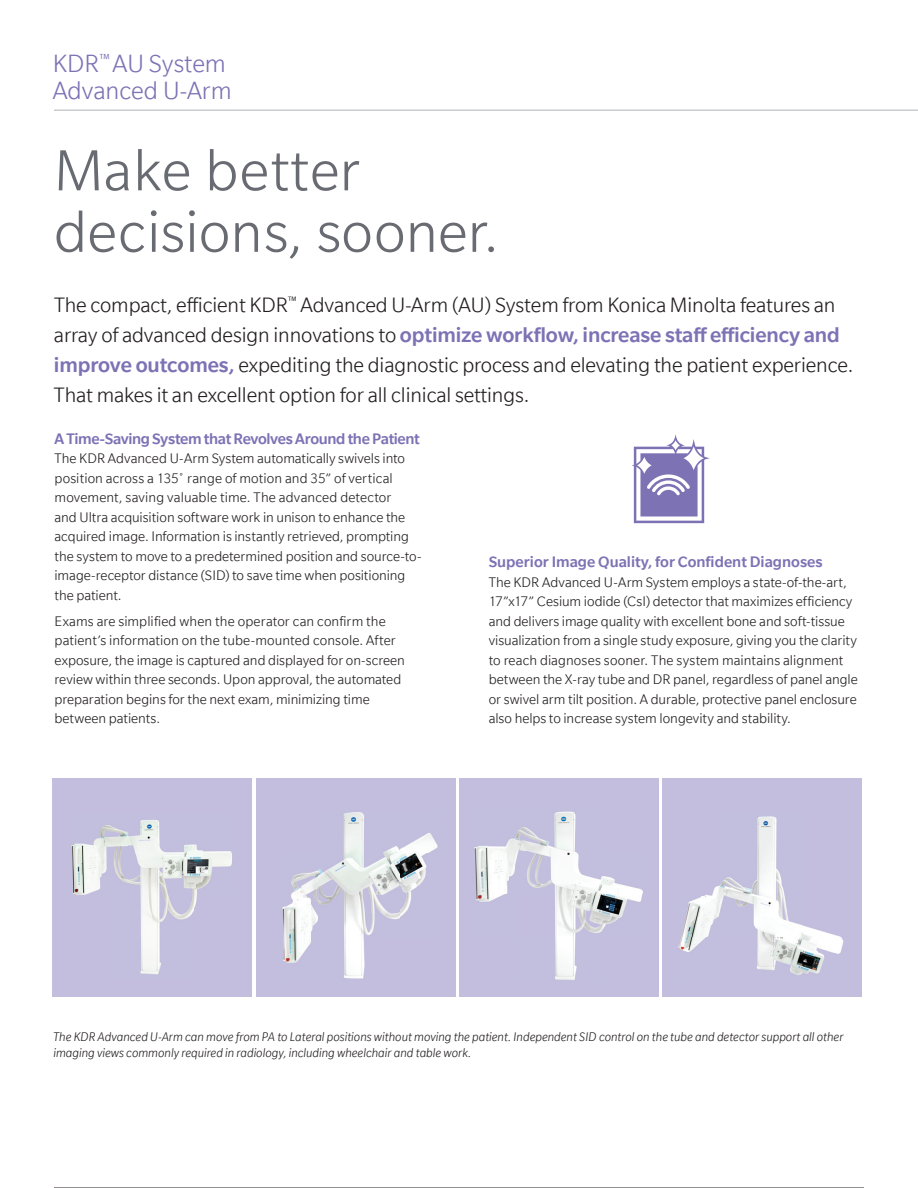
<style>
.page{position:relative;width:918px;height:1188px;background:#fff}
.page>*{position:absolute;margin:0;border:0;box-sizing:border-box;transform-origin:0 0}
.t1{font:300 63px/61.5px "Slate";color:#696b73}
.t2{font:300 27px/27px "Slate";color:#7d72b4}
.t3{font:300 22.5px/30px "Slate";letter-spacing:-.005em;color:#231f20}
.t4{font:500 16.5px "Slate";letter-spacing:-.01em;color:#7d72b4}
.t5{font:300 15px/19.5px "Slate";color:#231f20}
.t6{font:italic 300 13.5px/16.2px "Slate";color:#231f20}
.s1{font-weight:500;color:#7d72b4}
</style>
<div class="page">
<hr style="left:54px;top:1187px;width:810px;height:1px;background:#231f20">
<hr style="left:54px;top:110px;width:864px;height:1px;background:#aeb3b8">
<div style="left:459px;top:778px;width:200px;height:219px;background:#c3bede"></div>
<img style="left:474px;top:811px;width:169px;height:169px">
<div style="left:663px;top:778px;width:199px;height:219px;background:#c3bede"></div>
<img style="left:678px;top:816px;width:166px;height:159px">
<div style="left:52px;top:778px;width:200px;height:219px;background:#c3bede"></div>
<img style="left:71px;top:820px;width:161px;height:155px">
<div style="left:256px;top:778px;width:200px;height:219px;background:#c3bede"></div>
<img style="left:282px;top:812px;width:156px;height:167px">
<svg style="left:632px;top:435px;width:77px;height:88px"></svg>
<h2 class="t2" style="left:53px;top:49px;width:180px">KDR<sup>™</sup> AU System<br>Advanced U-Arm</h2>
<h1 class="t1" style="left:54px;top:139px;width:447px">Make better decisions, sooner.</h1>
<p class="t3" style="left:54px;top:290px;width:801px">The compact, efficient KDR<sup>™</sup> Advanced U-Arm (AU) System from Konica Minolta features an array of advanced design innovations to <span class="s1">optimize workflow, increase staff efficiency and improve outcomes,</span> expediting the diagnostic process and elevating the patient experience.<br>That makes it an excellent option for all clinical settings.</p>
<p class="t4" style="left:55px;top:430px;width:367px">A Time-Saving System that Revolves Around the Patient</p>
<p class="t5" style="left:55px;top:448px;width:369px">The KDR Advanced U-Arm System automatically swivels into position across a 135˚ range of motion and 35” of vertical movement, saving valuable time. The advanced detector<br>and Ultra acquisition software work in unison to enhance the acquired image. Information is instantly retrieved, prompting the system to move to a predetermined position and source-to&shy;image-receptor distance (SID) to save time when positioning the patient.</p>
<p class="t5" style="left:55px;top:611px;width:352px">Exams are simplified when the operator can confirm the patient’s information on the tube-mounted console. After exposure, the image is captured and displayed for on-screen review within three seconds. Upon approval, the automated preparation begins for the next exam, minimizing time between patients.</p>
<p class="t4" style="left:489px;top:553px;width:335px">Superior Image Quality, for Confident Diagnoses</p>
<p class="t5" style="left:489px;top:572px;width:371px">The KDR Advanced U-Arm System employs a state-of-the-art, 17”x17” Cesium iodide (CsI) detector that maximizes efficiency and delivers image quality with excellent bone and soft-tissue visualization from a single study exposure, giving you the clarity to reach diagnoses sooner. The system maintains alignment between the X-ray tube and DR panel, regardless of panel angle or swivel arm tilt position. A durable, protective panel enclosure also helps to increase system longevity and stability.</p>
<p class="t6" style="left:53px;top:1029px;width:792px">The KDR Advanced U-Arm can move from PA to Lateral positions without moving the patient. Independent SID control on the tube and detector support all other imaging views commonly required in radiology, including wheelchair and table work.</p>
</div>
